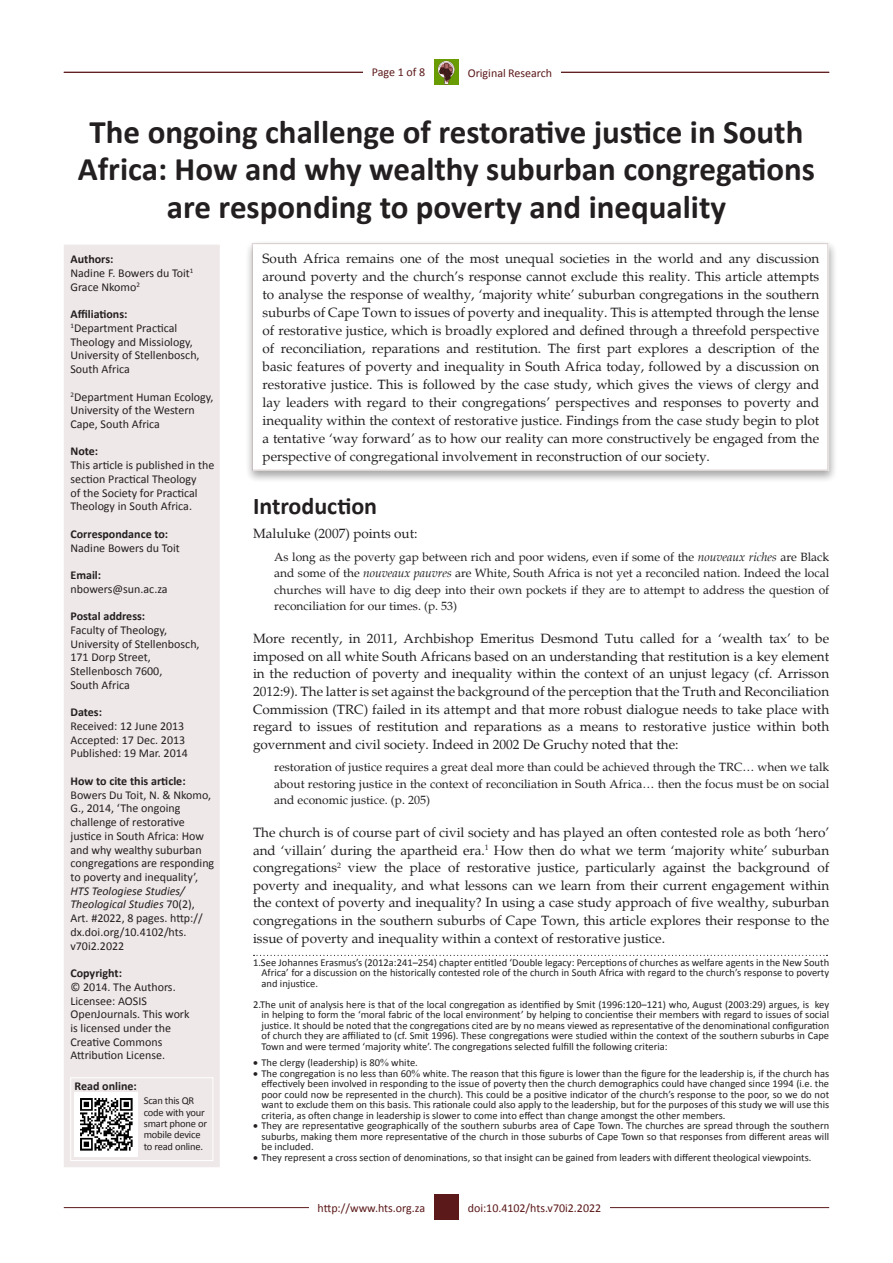
<style>
.page{position:relative;width:893px;height:1263px;background:#fff}
.page>*{position:absolute;margin:0;border:0;box-sizing:border-box;transform-origin:0 0}
.t1{font:700 33px/37.5px "Calibri";color:#231f20;text-align:center}
.t2{font:700 24px "Calibri";color:#231f20}
.t3{font:13.5px/18px "Palatino";color:#231f20;text-align:justify}
.Side_bar{font:12px/13.8px "Calibri";color:#231f20}
.t4{font:12px/16.5px "Palatino";color:#231f20;text-align:justify}
.Side_bar-2{font:700 12px "Calibri";color:#231f20}
.t5{font:12px "Calibri";color:#5c191a}
.Footnote_1-9{font:10.5px/10.5px "Calibri";color:#231f20;text-align:justify}
.Footnote_1-9-2{font:10.5px/11.4px "Calibri";letter-spacing:-.02em;color:#231f20}
.s1{font-style:italic}
.s2{font-family:"Times New Roman"}
</style>
<div class="page">
<hr style="left:64px;top:72px;width:765px;height:1px;background:#5c191a">
<div style="left:434px;top:59px;width:25px;height:26px;background:#699c03"></div>
<img style="left:437px;top:60px;width:18px;height:24px">
<div style="left:459px;top:58px;width:102px;height:28px;background:#fff"></div>
<hr style="left:64px;top:1207px;width:765px;height:1px;background:#5c191a">
<div style="left:434px;top:1194px;width:25px;height:26px;background:#5c191a"></div>
<div style="left:309px;top:1193px;width:125px;height:28px;background:#fff"></div>
<div style="left:459px;top:1194px;width:151px;height:26px;background:#fff"></div>
<div style="left:64px;top:245px;width:156px;height:922px;background:#efe8e8"></div>
<div style="left:244px;top:239px;width:593px;height:243px;background:#231f20;opacity:.75"></div>
<div style="left:252px;top:243px;width:576px;height:227px;background:#fff"></div>
<svg style="left:254px;top:955px;width:573px;height:1px"></svg>
<div style="left:363px;top:59px;width:71px;height:26px;background:#fff"></div>
<div style="left:70px;top:1077px;width:143px;height:84px;border:1px solid #fff"></div>
<img style="left:75px;top:1093px;width:63px;height:63px">
<p class="t5" style="left:372px;top:65px;width:55px">Page 1 of 8</p>
<p class="t5" style="left:468px;top:65px;width:86px">Original Research</p>
<p class="t1" style="left:78px;top:113px;width:739px">The ongoing challenge of restorative justice in South<br>Africa: How and why wealthy suburban congregations are responding to poverty and inequality</p>
<p class="t3" style="left:263px;top:249px;width:558px">South Africa remains one of the most unequal societies in the world and any discussion around poverty and the church’s response cannot exclude this reality. This article attempts to analyse the response of wealthy, ‘majority white’ suburban congregations in the southern suburbs of Cape Town to issues of poverty and inequality. This is attempted through the lense of restorative justice, which is broadly explored and defined through a threefold perspective of reconciliation, reparations and restitution. The first part explores a description of the basic features of poverty and inequality in South Africa today, followed by a discussion on restorative justice. This is followed by the case study, which gives the views of clergy and lay leaders with regard to their congregations’ perspectives and responses to poverty and inequality within the context of restorative justice. Findings from the case study begin to plot a tentative ‘way forward’ as to how our reality can more constructively be engaged from the perspective of congregational involvement in reconstruction of our society.</p>
<p class="t2" style="left:253px;top:491px;width:126px">Introduction</p>
<p class="t3" style="left:253px;top:525px;width:166px">Maluluke (2007) points out:</p>
<p class="t4" style="left:274px;top:549px;width:556px">As long as the poverty gap between rich and poor widens, even if some of the <span class="s1">nouveaux riches</span> are Black and some of the <span class="s1">nouveaux pauvres</span> are White, South Africa is not yet a reconciled nation. Indeed the local churches will have to dig deep into their own pockets if they are to attempt to address the question of reconciliation for our times. (p. 53)</p>
<p class="t3" style="left:253px;top:630px;width:578px">More recently, in 2011, Archbishop Emeritus Desmond Tutu called for a ‘wealth tax’ to be imposed on all white South Africans based on an understanding that restitution is a key element in the reduction of poverty and inequality within the context of an unjust legacy (cf. Arrisson 2012:9). The latter is set against the background of the perception that the Truth and Reconciliation Commission (TRC) failed in its attempt and that more robust dialogue needs to take place with regard to issues of restitution and reparations as a means to restorative justice within both government and civil society. Indeed in 2002 De Gruchy noted that the:</p>
<p class="t4" style="left:274px;top:759px;width:556px">restoration of justice requires a great deal more than could be achieved through the TRC… when we talk about restoring justice in the context of reconciliation in South Africa… then the focus must be on social and economic justice. (p. 205)</p>
<p class="t3" style="left:253px;top:824px;width:578px;line-height:17.5px">The church is of course part of civil society and has played an often contested role as both ‘hero’ and ‘villain’ during the apartheid era.<sup>1</sup> How then do what we term ‘majority white’ suburban congregations<sup>2</sup> view the place of restorative justice, particularly against the background of poverty and inequality, and what lessons can we learn from their current engagement within the context of poverty and inequality? In using a case study approach of five wealthy, suburban congregations in the southern suburbs of Cape Town, this article explores their response to the issue of poverty and inequality within a context of restorative justice.</p>
<p class="Footnote_1-9" style="left:261px;top:957px;width:569px;text-indent:-9px">1.See Johannes Erasmus’s (2012a:241–254) chapter entitled ‘Double legacy: Perceptions of churches as welfare agents in the New South Africa’ for a discussion on the historically contested role of the church in South Africa with regard to the church’s response to poverty and injustice.</p>
<p class="Footnote_1-9" style="left:261px;top:999px;width:569px;text-indent:-9px">2.The unit of analysis here is that of the local congregation as identified by Smit (1996:120–121) who, August (2003:29) argues, is key in helping to form the ‘moral fabric of the local environment’ by helping to concientise their members with regard to issues of social justice. It should be noted that the congregations cited are by no means viewed as representative of the denominational configuration of church they are affiliated to (cf. Smit 1996). These congregations were studied within the context of the southern suburbs in Cape Town and were termed ‘majority white’. The congregations selected fulfill the following criteria:</p>
<p class="Footnote_1-9" style="left:253px;top:1058px;width:166px">• The clergy (leadership) is 80<span class="s2">%</span> white.</p>
<p class="Footnote_1-9" style="left:261px;top:1068px;width:569px;text-indent:-9px">• The congregation is no less than 60<span class="s2">%</span> white. The reason that this figure is lower than the figure for the leadership is, if the church has effectively been involved in responding to the issue of poverty then the church demographics could have changed since 1994 (i.e. the poor could now be represented in the church). This could be a positive indicator of the church’s response to the poor, so we do not want to exclude them on this basis. This rationale could also apply to the leadership, but for the purposes of this study we will use this criteria, as often change in leadership is slower to come into effect than change amongst the other members.</p>
<p class="Footnote_1-9" style="left:261px;top:1121px;width:569px;text-indent:-9px">• They are representative geographically of the southern suburbs area of Cape Town. The churches are spread through the southern suburbs, making them more representative of the church in those suburbs of Cape Town so that responses from different areas will be included.</p>
<p class="Footnote_1-9" style="left:253px;top:1152px;width:560px">• They represent a cross section of denominations, so that insight can be gained from leaders with different theological viewpoints.</p>
<p class="Side_bar-2" style="left:70px;top:252px;width:44px">Authors:</p>
<p class="Side_bar" style="left:70px;top:266px;width:125px">Nadine F. Bowers du Toit<sup>1</sup></p>
<p class="Side_bar" style="left:70px;top:280px;width:71px">Grace Nkomo<sup>2</sup></p>
<p class="Side_bar-2" style="left:70px;top:307px;width:59px">Affiliations:</p>
<p class="Side_bar" style="left:70px;top:321px;width:131px"><sup>1</sup>Department Practical<br>Theology and Missiology,<br>University of Stellenbosch,<br>South Africa</p>
<p class="Side_bar" style="left:70px;top:390px;width:145px"><sup>2</sup>Department Human Ecology,<br>University of the Western<br>Cape, South Africa</p>
<p class="Side_bar-2" style="left:70px;top:444px;width:29px">Note:</p>
<p class="Side_bar" style="left:70px;top:458px;width:145px">This article is published in the section Practical Theology<br>of the Society for Practical<br>Theology in South Africa.</p>
<p class="Side_bar-2" style="left:70px;top:526px;width:99px">Correspondance to:</p>
<p class="Side_bar" style="left:70px;top:541px;width:111px">Nadine Bowers du Toit</p>
<p class="Side_bar-2" style="left:70px;top:567px;width:32px">Email:</p>
<p class="Side_bar" style="left:70px;top:582px;width:99px">nbowers@sun.ac.za</p>
<p class="Side_bar-2" style="left:70px;top:608px;width:76px">Postal address:</p>
<p class="Side_bar" style="left:70px;top:623px;width:131px">Faculty of Theology,<br>University of Stellenbosch,<br>171 Dorp Street,<br>Stellenbosch 7600,</p>
<p class="Side_bar" style="left:70px;top:678px;width:61px">South Africa</p>
<p class="Side_bar-2" style="left:70px;top:705px;width:33px">Dates:</p>
<p class="Side_bar" style="left:70px;top:719px;width:115px">Received: 12 June 2013</p>
<p class="Side_bar" style="left:70px;top:733px;width:116px">Accepted: 17 Dec. 2013</p>
<p class="Side_bar" style="left:70px;top:747px;width:119px">Published: 19 Mar. 2014</p>
<p class="Side_bar-2" style="left:70px;top:773px;width:117px">How to cite this article:</p>
<p class="Side_bar" style="left:70px;top:788px;width:145px">Bowers Du Toit, N. &amp; Nkomo,<br>G., 2014, ‘The ongoing challenge of restorative justice in South Africa: How and why wealthy suburban congregations are responding to poverty and inequality’,<br><span class="s1">HTS Teologiese Studies/<br>Theological Studies</span> 70(2),<br>Art. #2022, 8 pages. http:// dx.doi.org/10.4102/hts. v70i2.2022</p>
<p class="Side_bar-2" style="left:70px;top:965px;width:53px">Copyright:</p>
<p class="Side_bar" style="left:70px;top:980px;width:107px">© 2014. The Authors.</p>
<p class="Side_bar" style="left:70px;top:994px;width:121px">Licensee: AOSIS<br>OpenJournals. This work</p>
<p class="Side_bar" style="left:70px;top:1021px;width:102px">is licensed under the</p>
<p class="Side_bar" style="left:70px;top:1035px;width:93px">Creative Commons</p>
<p class="Side_bar" style="left:70px;top:1048px;width:96px">Attribution License.</p>
<p class="Footnote_1-9-2" style="left:144px;top:1095px;width:65px">Scan this QR code with your smart phone or mobile device to read online.</p>
<p class="Side_bar-2" style="left:75px;top:1078px;width:64px">Read online:</p>
<p class="t5" style="left:318px;top:1200px;width:109px">http://www.hts.org.za</p>
<p class="t5" style="left:468px;top:1200px;width:135px">doi:10.4102/hts.v70i2.2022</p>
</div>
